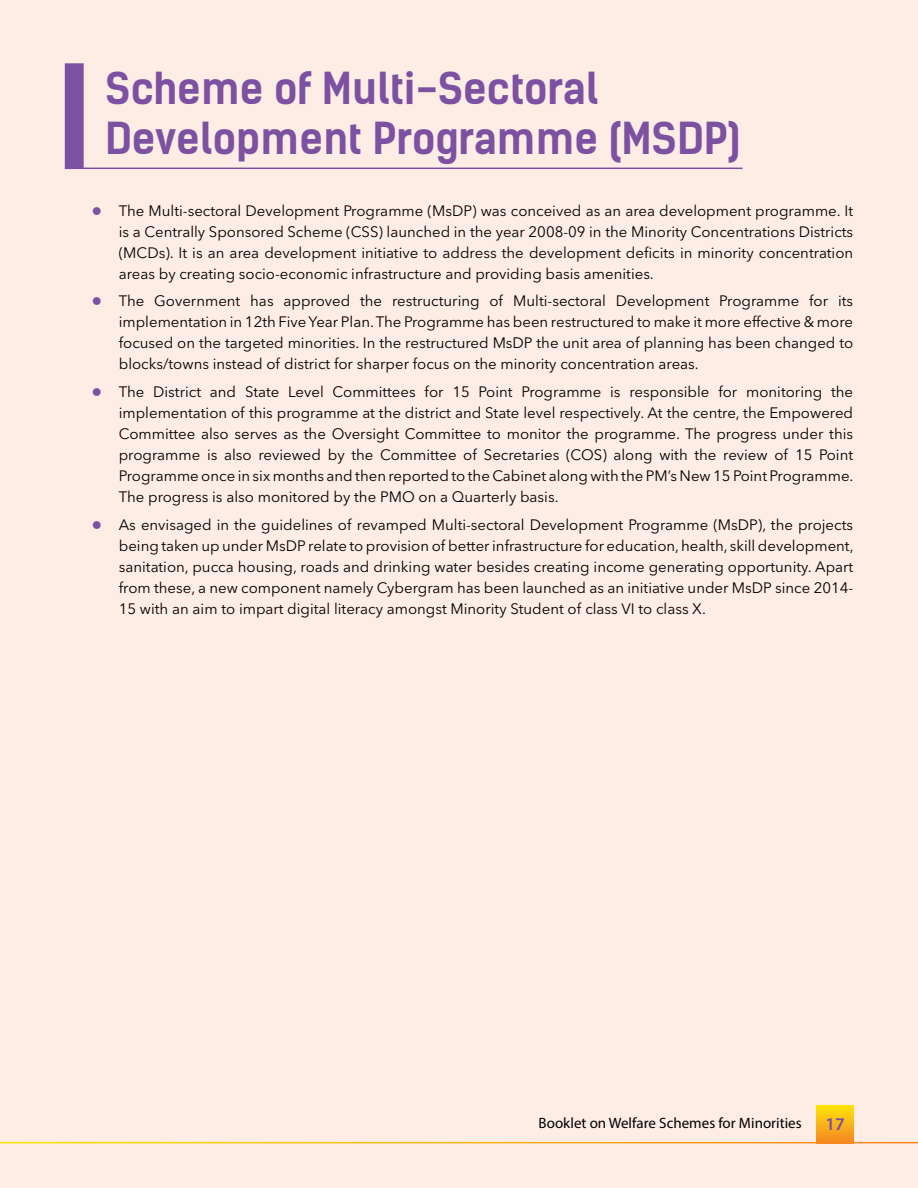
<style>
.page{position:relative;width:918px;height:1188px;background:#feede5}
.page>*{position:absolute;margin:0;border:0;box-sizing:border-box;transform-origin:0 0}
.t1{font:700 42px/50.4px "Kelson Sans";color:#7c51a1}
.t2{font:600 18px "Myriad Pro";color:#7c51a1}
.t3{font:15px/21px "Avenir Next LT Pro";color:#000;text-align:justify}
.t4{font:15px "Myriad Pro";color:#000}
</style>
<div class="page">
<div style="left:817px;top:1105px;width:37px;height:38px;background:linear-gradient(to bottom,#fee408,#f58824)"></div>
<hr style="left:0;top:1142px;width:918px;height:1px;background:#fff">
<div style="left:65px;top:63px;width:19px;height:105px;background:#7c51a1"></div>
<hr style="left:65px;top:168px;width:678px;height:1px;background:#7c51a1">
<h1 class="t1" style="left:105px;top:63px;width:637px">Scheme of Multi-Sectoral<br>Development Programme (MSDP)</h1>
<p class="t3" style="left:119px;top:200px;width:736px">The Multi-sectoral Development Programme (MsDP) was conceived as an area development programme. It is a Centrally Sponsored Scheme (CSS) launched in the year 2008-09 in the Minority Concentrations Districts (MCDs). It is an area development initiative to address the development deficits in minority concentration areas by creating socio-economic infrastructure and providing basis amenities.</p>
<p class="t3" style="left:119px;top:291px;width:736px">The Government has approved the restructuring of Multi-sectoral Development Programme for its implementation in 12th Five Year Plan. The Programme has been restructured to make it more effective &amp; more focused on the targeted minorities. In the restructured MsDP the unit area of planning has been changed to blocks/towns instead of district for sharper focus on the minority concentration areas.</p>
<p class="t3" style="left:119px;top:381px;width:736px">The District and State Level Committees for 15 Point Programme is responsible for monitoring the implementation of this programme at the district and State level respectively. At the centre, the Empowered Committee also serves as the Oversight Committee to monitor the programme. The progress under this programme is also reviewed by the Committee of Secretaries (COS) along with the review of 15 Point Programme once in six months and then reported to the Cabinet along with the PM’s New 15 Point Programme.<br>The progress is also monitored by the PMO on a Quarterly basis.</p>
<p class="t3" style="left:119px;top:514px;width:736px">As envisaged in the guidelines of revamped Multi-sectoral Development Programme (MsDP), the projects being taken up under MsDP relate to provision of better infrastructure for education, health, skill development, sanitation, pucca housing, roads and drinking water besides creating income generating opportunity. Apart from these, a new component namely Cybergram has been launched as an initiative under MsDP since 2014- 15 with an aim to impart digital literacy amongst Minority Student of class VI to class X.</p>
<p class="t4" style="left:539px;top:1114px;width:265px">Booklet on Welfare Schemes for Minorities</p>
<p class="t2" style="left:826px;top:1113px;width:21px">17</p>
</div>
